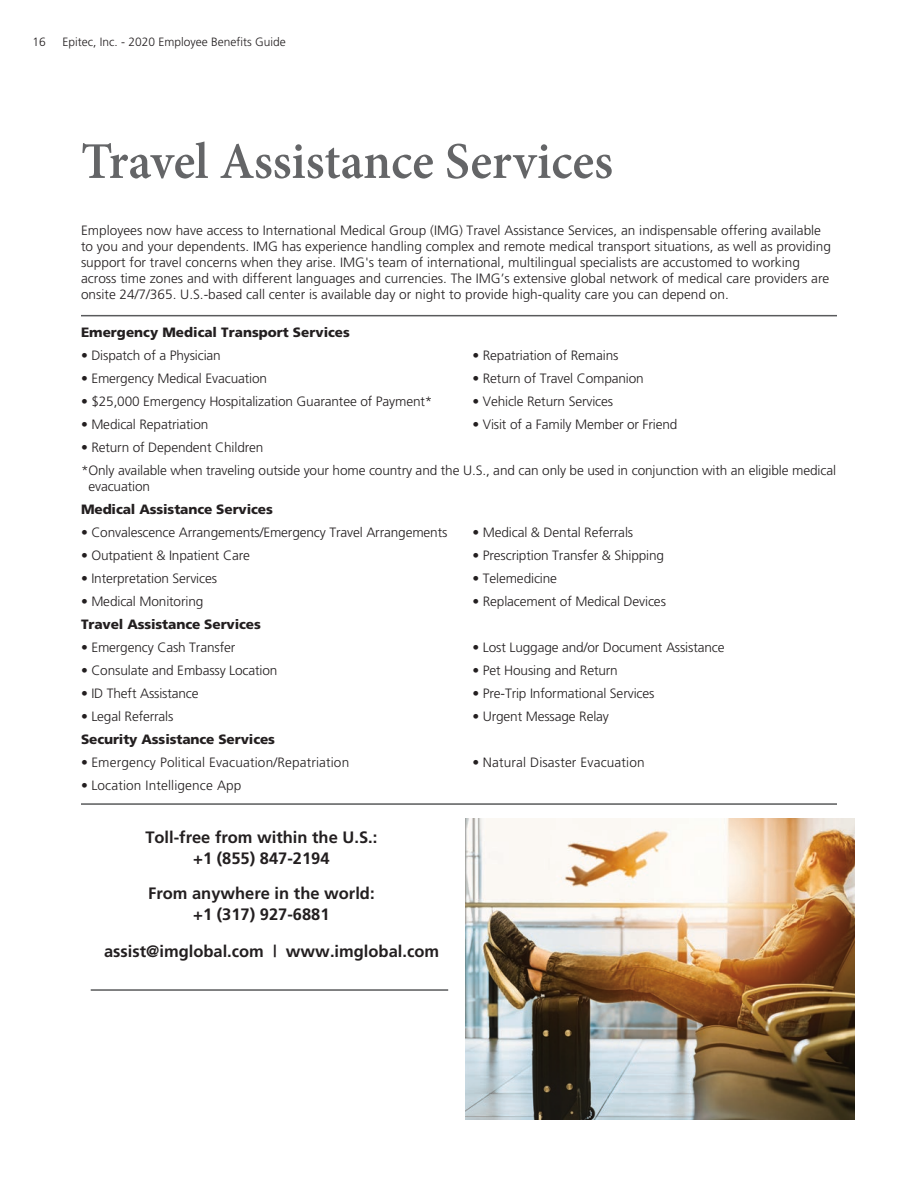
<style>
.page{position:relative;width:918px;height:1188px;background:#fff}
.page>*{position:absolute;margin:0;border:0;box-sizing:border-box;transform-origin:0 0}
.t1{font:600 51.6px "Minion Pro";color:#646567}
.t2{font:700 16.5px/21px "Frutiger";color:#231f20;text-align:center}
.t3{font:300 13.5px/16.2px "Frutiger";letter-spacing:-.01em;color:#231f20}
.t4{font:900 13.5px "Frutiger";letter-spacing:-.01em;color:#231f20}
.t5{font:300 13.5px "Frutiger";letter-spacing:.01em;color:#231f20}
.t6{font:300 12px "Frutiger";color:#231f20}
</style>
<div class="page">
<hr style="left:81px;top:803px;width:756px;height:2px;background:#595a5c">
<hr style="left:91px;top:989px;width:357px;height:2px;background:#595a5c">
<hr style="left:81px;top:315px;width:756px;height:1px;background:#595a5c">
<img style="left:465px;top:819px;width:390px;height:300px">
<p class="t6" style="left:32px;top:35px;width:15px">16</p>
<p class="t6" style="left:62px;top:35px;width:225px">Epitec, Inc. - 2020 Employee Benefits Guide</p>
<h1 class="t1" style="left:81px;top:126px;width:533px">Travel Assistance Services</h1>
<p class="t3" style="left:81px;top:222px;width:752px">Employees now have access to International Medical Group (IMG) Travel Assistance Services, an indispensable offering available to you and your dependents. IMG has experience handling complex and remote medical transport situations, as well as providing support for travel concerns when they arise. IMG's team of international, multilingual specialists are accustomed to working across time zones and with different languages and currencies. The IMG’s extensive global network of medical care providers are onsite 24/7/365. U.S.-based call center is available day or night to provide high-quality care you can depend on.</p>
<p class="t4" style="left:81px;top:324px;width:270px">Emergency Medical Transport Services</p>
<p class="t3" style="left:81px;top:347px;width:141px">• Dispatch of a Physician</p>
<p class="t3" style="left:473px;top:347px;width:147px">• Repatriation of Remains</p>
<p class="t3" style="left:81px;top:370px;width:188px">• Emergency Medical Evacuation</p>
<p class="t3" style="left:473px;top:370px;width:173px">• Return of Travel Companion</p>
<p class="t3" style="left:81px;top:393px;width:353px">• $25,000 Emergency Hospitalization Guarantee of Payment*</p>
<p class="t3" style="left:473px;top:393px;width:142px">• Vehicle Return Services</p>
<p class="t3" style="left:81px;top:416px;width:129px">• Medical Repatriation</p>
<p class="t3" style="left:473px;top:416px;width:207px">• Visit of a Family Member or Friend</p>
<p class="t3" style="left:81px;top:436px;width:757px;line-height:23px">• Return of Dependent Children<br>*Only available when traveling outside your home country and the U.S., and can only be used in conjunction with an eligible medical</p>
<p class="t3" style="left:88px;top:478px;width:63px">evacuation</p>
<p class="t4" style="left:81px;top:501px;width:193px">Medical Assistance Services</p>
<p class="t3" style="left:81px;top:524px;width:368px">• Convalescence Arrangements/Emergency Travel Arrangements</p>
<p class="t3" style="left:473px;top:524px;width:162px">• Medical &amp; Dental Referrals</p>
<p class="t3" style="left:81px;top:547px;width:170px">• Outpatient &amp; Inpatient Care</p>
<p class="t3" style="left:473px;top:547px;width:193px">• Prescription Transfer &amp; Shipping</p>
<p class="t3" style="left:81px;top:570px;width:138px">• Interpretation Services</p>
<p class="t3" style="left:473px;top:570px;width:86px">• Telemedicine</p>
<p class="t3" style="left:81px;top:593px;width:124px">• Medical Monitoring</p>
<p class="t3" style="left:473px;top:593px;width:195px">• Replacement of Medical Devices</p>
<p class="t4" style="left:81px;top:616px;width:181px">Travel Assistance Services</p>
<p class="t3" style="left:81px;top:639px;width:156px">• Emergency Cash Transfer</p>
<p class="t3" style="left:473px;top:639px;width:254px">• Lost Luggage and/or Document Assistance</p>
<p class="t3" style="left:81px;top:662px;width:198px">• Consulate and Embassy Location</p>
<p class="t3" style="left:473px;top:662px;width:147px">• Pet Housing and Return</p>
<p class="t3" style="left:81px;top:685px;width:119px">• ID Theft Assistance</p>
<p class="t3" style="left:473px;top:685px;width:183px">• Pre-Trip Informational Services</p>
<p class="t3" style="left:81px;top:708px;width:94px">• Legal Referrals</p>
<p class="t3" style="left:473px;top:708px;width:138px">• Urgent Message Relay</p>
<p class="t4" style="left:81px;top:731px;width:196px">Security Assistance Services</p>
<p class="t5" style="left:81px;top:754px;width:270px">• Emergency Political Evacuation/Repatriation</p>
<p class="t5" style="left:473px;top:754px;width:174px">• Natural Disaster Evacuation</p>
<p class="t5" style="left:81px;top:777px;width:162px">• Location Intelligence App</p>
<p class="t2" style="left:145px;top:827px;width:233px">Toll-free from within the U.S.: +1 (855) 847-2194</p>
<p class="t2" style="left:148px;top:882px;width:228px">From anywhere in the world: +1 (317) 927-6881</p>
<p class="t2" style="left:104px;top:940px;width:336px">assist@imglobal.com | www.imglobal.com</p>
</div>
